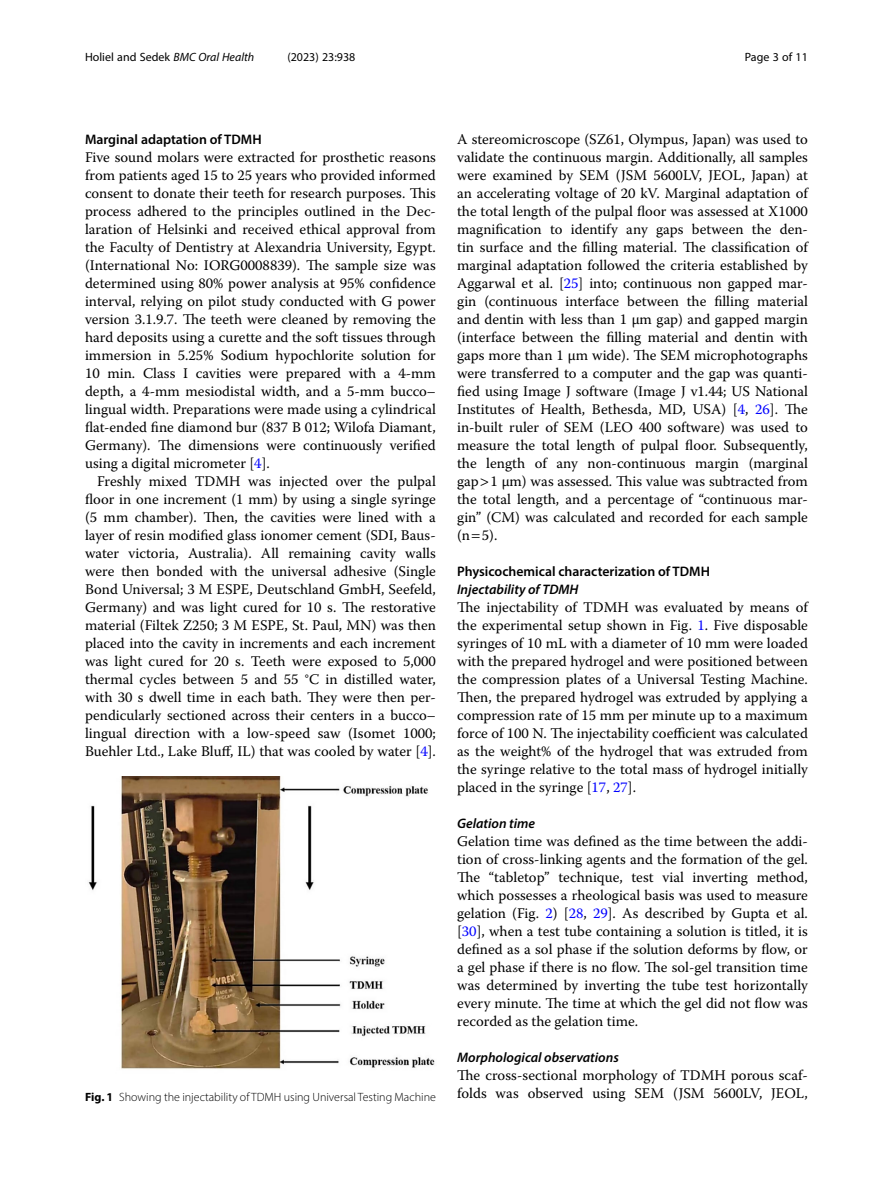
<style>
.page{position:relative;width:893px;height:1191px;background:#fff}
.page>*{position:absolute;margin:0;border:0;box-sizing:border-box;transform-origin:0 0}
.Body_Text{font:14.7px/18px "Warnock Pro";color:#000;text-align:justify}
.Body_Text_Indent{font:14.7px/18px "Warnock Pro";color:#000;text-align:justify}
.Head_2{font:600 13.8px "Myriad Pro";color:#000}
.Head_3{font:italic 600 13.8px "Myriad Pro";color:#000}
.Head_3_after_2{font:italic 600 13.8px "Myriad Pro";color:#000}
.Figure_Caption{font:300 12px "Myriad Pro";color:#000}
.t1{font:12px "Myriad Pro";color:#000}
.s1{font-style:italic}
.s2{color:#00f}
.s3{font-weight:700}
</style>
<div class="page">
<img style="left:88px;top:776px;width:347px;height:293px">
<p class="t1" style="left:85px;top:50px;width:171px">Holiel and Sedek <span class="s1">BMC Oral Health</span></p>
<p class="t1" style="left:287px;top:50px;width:70px">(2023) 23:938</p>
<p class="t1" style="left:745px;top:50px;width:65px">Page 3 of 11</p>
<p class="Head_2" style="left:85px;top:131px;width:178px">Marginal adaptation of TDMH</p>
<p class="Body_Text" style="left:85px;top:148px;width:352px">Five sound molars were extracted for prosthetic reasons from patients aged 15 to 25 years who provided informed consent to donate their teeth for research purposes. This process adhered to the principles outlined in the Dec&shy;laration of Helsinki and received ethical approval from the Faculty of Dentistry at Alexandria University, Egypt. (International No: IORG0008839). The sample size was determined using 80% power analysis at 95% confidence interval, relying on pilot study conducted with G power version 3.1.9.7. The teeth were cleaned by removing the hard deposits using a curette and the soft tissues through immersion in 5.25% Sodium hypochlorite solution for 10 min. Class I cavities were prepared with a 4-mm depth, a 4-mm mesiodistal width, and a 5-mm bucco– lingual width. Preparations were made using a cylindrical flat-ended fine diamond bur (837 B 012; Wilofa Diamant, Germany). The dimensions were continuously verified using a digital micrometer [<span class="s2">4</span>].</p>
<p class="Body_Text_Indent" style="left:85px;top:472px;width:352px;text-indent:12px">Freshly mixed TDMH was injected over the pulpal floor in one increment (1 mm) by using a single syringe (5 mm chamber). Then, the cavities were lined with a layer of resin modified glass ionomer cement (SDI, Baus&shy;water victoria, Australia). All remaining cavity walls were then bonded with the universal adhesive (Single Bond Universal; 3 M ESPE, Deutschland GmbH, Seefeld, Germany) and was light cured for 10 s. The restorative material (Filtek Z250; 3 M ESPE, St. Paul, MN) was then placed into the cavity in increments and each increment was light cured for 20 s. Teeth were exposed to 5,000 thermal cycles between 5 and 55 °C in distilled water, with 30 s dwell time in each bath. They were then per&shy;pendicularly sectioned across their centers in a bucco– lingual direction with a low-speed saw (Isomet 1000; Buehler Ltd., Lake Bluff, IL) that was cooled by water [<span class="s2">4</span>].</p>
<p class="Body_Text_Indent" style="left:457px;top:130px;width:352px">A stereomicroscope (SZ61, Olympus, Japan) was used to validate the continuous margin. Additionally, all samples were examined by SEM (JSM 5600LV, JEOL, Japan) at an accelerating voltage of 20 kV. Marginal adaptation of the total length of the pulpal floor was assessed at X1000 magnification to identify any gaps between the den&shy;tin surface and the filling material. The classification of marginal adaptation followed the criteria established by Aggarwal et al. [<span class="s2">25</span>] into; continuous non gapped mar&shy;gin (continuous interface between the filling material and dentin with less than 1 μm gap) and gapped margin (interface between the filling material and dentin with gaps more than 1 μm wide). The SEM microphotographs were transferred to a computer and the gap was quanti&shy;fied using Image J software (Image J v1.44; US National Institutes of Health, Bethesda, MD, USA) [<span class="s2">4</span>, <span class="s2">26</span>]. The in-built ruler of SEM (LEO 400 software) was used to measure the total length of pulpal floor. Subsequently, the length of any non-continuous margin (marginal gap 1 μm) was assessed. This value was subtracted from the total length, and a percentage of “continuous mar&shy;gin” (CM) was calculated and recorded for each sample (n 5).</p>
<p class="Head_2" style="left:457px;top:563px;width:254px">Physicochemical characterization of TDMH</p>
<p class="Head_3_after_2" style="left:457px;top:581px;width:123px">Injectability of TDMH</p>
<p class="Body_Text" style="left:457px;top:598px;width:352px">The injectability of TDMH was evaluated by means of the experimental setup shown in Fig. <span class="s2">1</span>. Five disposable syringes of 10 mL with a diameter of 10 mm were loaded with the prepared hydrogel and were positioned between the compression plates of a Universal Testing Machine.<br>Then, the prepared hydrogel was extruded by applying a compression rate of 15 mm per minute up to a maximum force of 100 N. The injectability coefficient was calculated as the weight% of the hydrogel that was extruded from the syringe relative to the total mass of hydrogel initially placed in the syringe [<span class="s2">17</span>, <span class="s2">27</span>].</p>
<p class="Head_3" style="left:457px;top:815px;width:80px">Gelation time</p>
<p class="Body_Text" style="left:457px;top:832px;width:352px">Gelation time was defined as the time between the addi&shy;tion of cross-linking agents and the formation of the gel.<br>The “tabletop” technique, test vial inverting method, which possesses a rheological basis was used to measure gelation (Fig. <span class="s2">2</span>) [<span class="s2">28</span>, <span class="s2">29</span>]. As described by Gupta et al. [<span class="s2">30</span>], when a test tube containing a solution is titled, it is defined as a sol phase if the solution deforms by flow, or a gel phase if there is no flow. The sol-gel transition time was determined by inverting the tube test horizontally every minute. The time at which the gel did not flow was recorded as the gelation time.</p>
<p class="Head_3" style="left:457px;top:1049px;width:163px">Morphological observations</p>
<p class="Body_Text" style="left:457px;top:1066px;width:352px">The cross-sectional morphology of TDMH porous scaf-</p>
<p class="Figure_Caption" style="left:85px;top:1089px;width:352px"><span class="s3">Fig. 1</span> Showing the injectability of TDMH using Universal Testing Machine</p>
<p class="Body_Text" style="left:457px;top:1084px;width:352px">folds was observed using SEM (JSM 5600LV, JEOL,</p>
</div>
